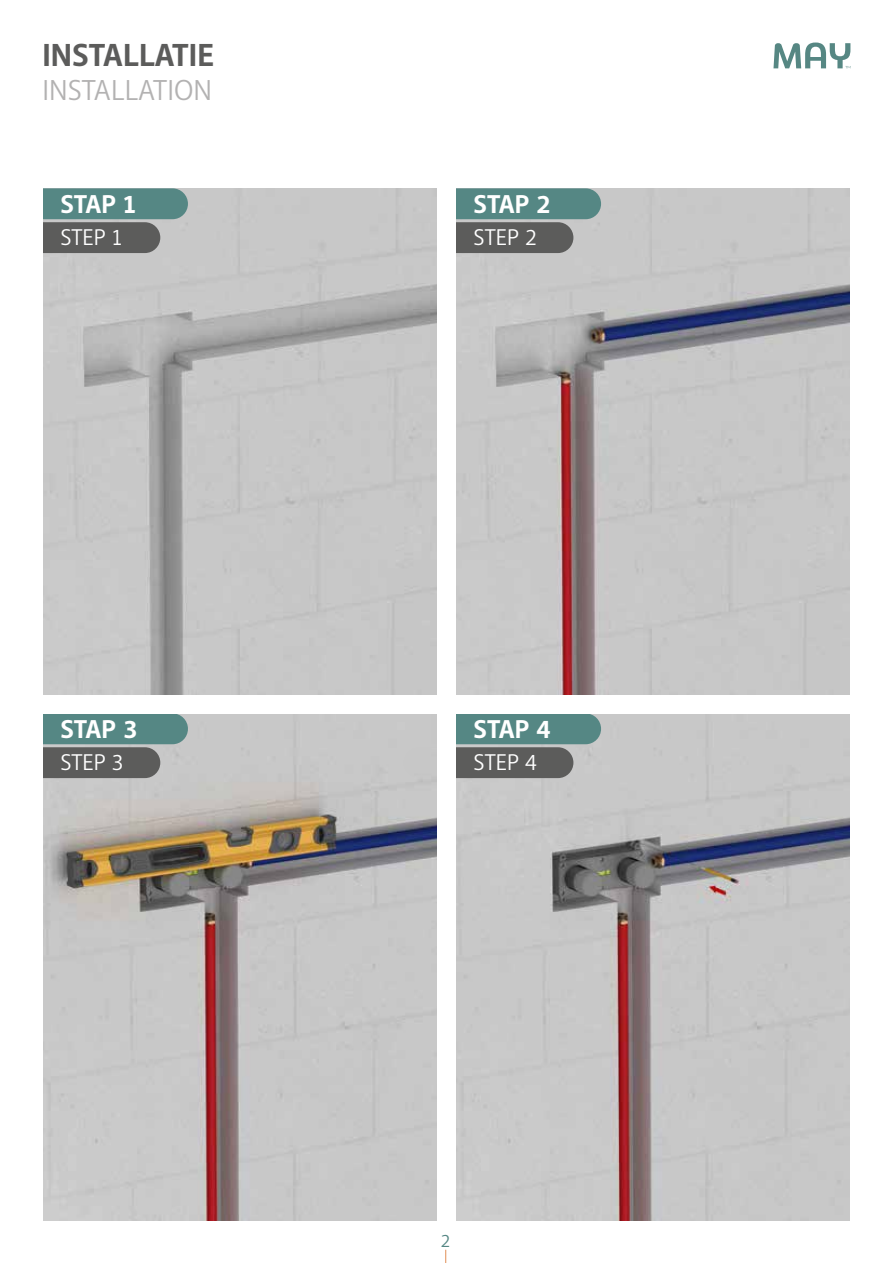
<style>
.page{position:relative;width:893px;height:1263px;background:#fff}
.page>*{position:absolute;margin:0;border:0;box-sizing:border-box;transform-origin:0 0}
.t1{font:700 31.5px "Macha";color:#5c5c5b}
.t2{font:28.5px "Macha";color:#b3b2b2}
.t3{font:700 25.5px "Macha";color:#fff}
.t4{font:22.5px "Macha";color:#fff}
.t5{font:18px "Macha";color:#558784}
</style>
<div class="page">
<svg style="left:445px;top:1250px;width:1px;height:13px"></svg>
<svg style="left:773px;top:43px;width:77px;height:25px"></svg>
<img style="left:456px;top:714px;width:394px;height:506px">
<img style="left:456px;top:188px;width:394px;height:507px">
<div style="left:431px;top:188px;width:170px;height:31px;background:#558784;border-radius:15px"></div>
<div style="left:403px;top:222px;width:170px;height:31px;background:#5c5c5b;border-radius:15px"></div>
<img style="left:43px;top:188px;width:394px;height:507px">
<div style="left:431px;top:713px;width:170px;height:31px;background:#558784;border-radius:15px"></div>
<div style="left:403px;top:747px;width:170px;height:31px;background:#5c5c5b;border-radius:15px"></div>
<img style="left:43px;top:714px;width:394px;height:506px">
<div style="left:437px;top:188px;width:18px;height:1032px;background:#fff"></div>
<div style="left:18px;top:188px;width:170px;height:31px;background:#558784;border-radius:15px"></div>
<div style="left:43px;top:222px;width:117px;height:31px;background:#5c5c5b"></div>
<div style="left:18px;top:713px;width:170px;height:31px;background:#558784;border-radius:15px"></div>
<div style="left:43px;top:747px;width:117px;height:31px;background:#5c5c5b"></div>
<div style="left:0;top:188px;width:43px;height:1032px;background:#fff"></div>
<p class="t1" style="left:43px;top:35px;width:173px">INSTALLATIE</p>
<p class="t2" style="left:43px;top:72px;width:171px">INSTALLATION</p>
<p class="t3" style="left:60px;top:188px;width:77px">STAP 1</p>
<p class="t4" style="left:60px;top:223px;width:63px">STEP 1</p>
<p class="t3" style="left:60px;top:713px;width:79px">STAP 3</p>
<p class="t4" style="left:60px;top:748px;width:65px">STEP 3</p>
<p class="t3" style="left:473px;top:188px;width:79px">STAP 2</p>
<p class="t4" style="left:473px;top:223px;width:65px">STEP 2</p>
<p class="t3" style="left:473px;top:713px;width:79px">STAP 4</p>
<p class="t4" style="left:473px;top:748px;width:65px">STEP 4</p>
<p class="t5" style="left:441px;top:1230px;width:11px">2</p>
</div>
